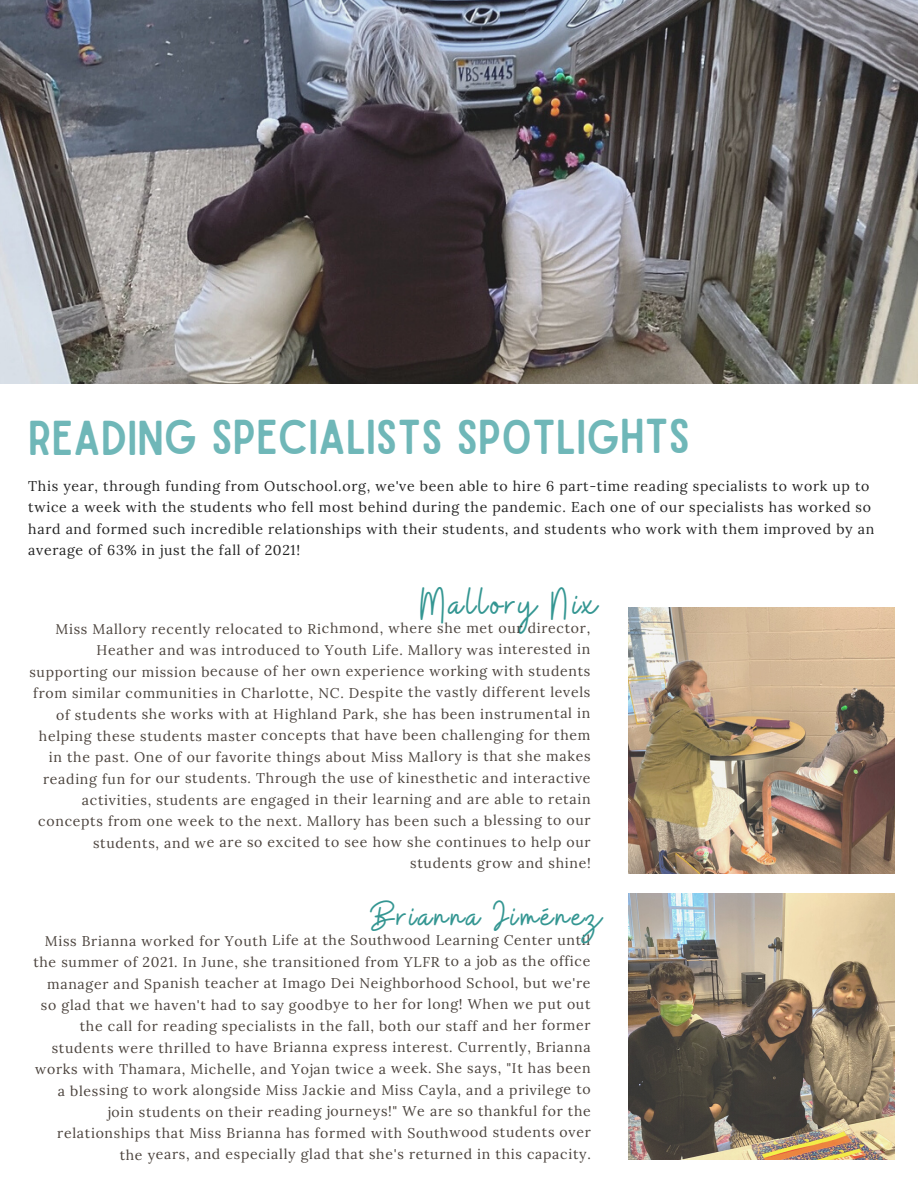
<style>
.page{position:relative;width:918px;height:1188px;background:#fff}
.page>*{position:absolute;margin:0;border:0;box-sizing:border-box;transform-origin:0 0}
.t1{font:46.8px "Sailors";color:#6fb7b8}
.t2{font:45.75px "Buffalo";letter-spacing:.06em;color:#349692}
.t3{font:42.75px "Buffalo";letter-spacing:.06em;color:#349692}
.t4{font:14.1px/21.3px "Lora";letter-spacing:.045em;color:#4b433d;text-align:right}
.t5{font:14.1px/21.3px "Lora";letter-spacing:.05em;color:#222}
</style>
<div class="page">
<img style="left:628px;top:608px;width:266px;height:265px">
<img style="left:628px;top:894px;width:266px;height:266px">
<img style="left:0;top:0;width:918px;height:383px">
<p class="t1" style="left:28px;top:420px;width:663px">READING SPECIALISTS SPOTLIGHTS</p>
<p class="t5" style="left:28px;top:475px;width:848px">This year, through funding from Outschool.org, we've been able to hire 6 part-time reading specialists to work up to twice a week with the students who fell most behind during the pandemic. Each one of our specialists has worked so hard and formed such incredible relationships with their students, and students who work with them improved by an average of 63% in just the fall of 2021!</p>
<h1 class="t2" style="left:421px;top:574px;width:178px">Mallory Nix</h1>
<h2 class="t4" style="left:29px;top:618px;width:563px">Miss Mallory recently relocated to Richmond, where she met our director, Heather and was introduced to Youth Life. Mallory was interested in supporting our mission because of her own experience working with students from similar communities in Charlotte, NC. Despite the vastly different levels of students she works with at Highland Park, she has been instrumental in helping these students master concepts that have been challenging for them in the past. One of our favorite things about Miss Mallory is that she makes reading fun for our students. Through the use of kinesthetic and interactive activities, students are engaged in their learning and are able to retain concepts from one week to the next. Mallory has been such a blessing to our students, and we are so excited to see how she continues to help our students grow and shine!</h2>
<h2 class="t3" style="left:370px;top:888px;width:233px">Brianna Jiménez</h2>
<p class="t4" style="left:33px;top:930px;width:559px">Miss Brianna worked for Youth Life at the Southwood Learning Center until the summer of 2021. In June, she transitioned from YLFR to a job as the office manager and Spanish teacher at Imago Dei Neighborhood School, but we're so glad that we haven't had to say goodbye to her for long! When we put out the call for reading specialists in the fall, both our staff and her former students were thrilled to have Brianna express interest. Currently, Brianna works with Thamara, Michelle, and Yojan twice a week. She says, "It has been a blessing to work alongside Miss Jackie and Miss Cayla, and a privilege to join students on their reading journeys!" We are so thankful for the relationships that Miss Brianna has formed with Southwood students over the years, and especially glad that she's returned in this capacity.</p>
</div>
